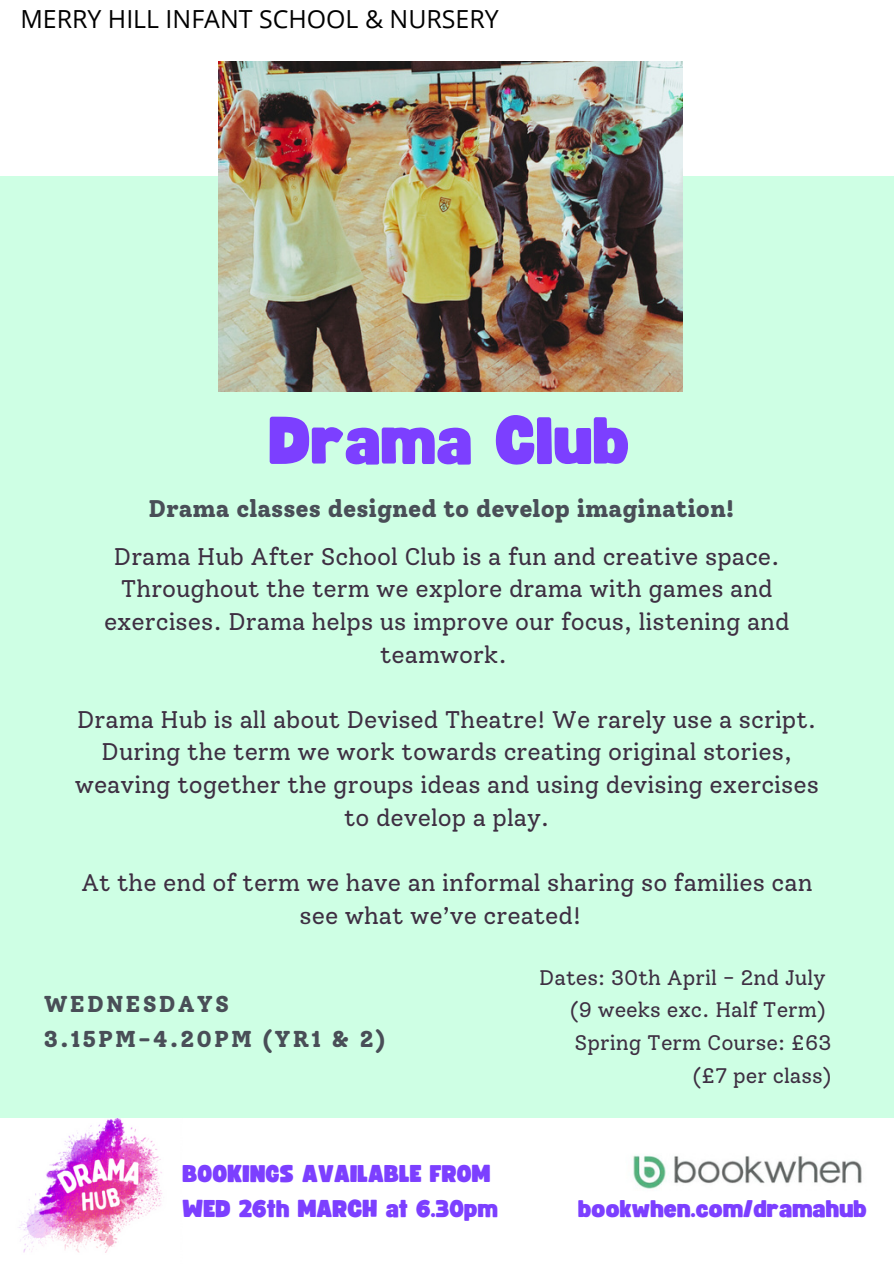
<style>
.page{position:relative;width:894px;height:1264px;background:#fff}
.page>*{position:absolute;margin:0;border:0;box-sizing:border-box;transform-origin:0 0}
.t1{font:65.85px "Funtastic";color:#7c3fff}
.t2{font:24.9px "Open Sans";color:#000}
.t3{font:24px/32.7px "Solway";color:#3e2f42;text-align:center}
.t4{font:24px/34.8px "Funtastic";color:#7c3fff}
.t5{font:800 24px "Solway";color:#494e57}
.t6{font:800 22.8px/34.5px "Solway";letter-spacing:.09em;color:#494e57}
.t7{font:21px "Solway";color:#3e2f42}
</style>
<div class="page">
<div style="left:0;top:0;width:893px;height:1263px;background:#ceffe4"></div>
<div style="left:0;top:0;width:893px;height:176px;background:#fff"></div>
<div style="left:102px;top:1118px;width:791px;height:145px;background:#fff"></div>
<img style="left:0;top:1118px;width:163px;height:145px">
<img style="left:633px;top:1155px;width:229px;height:34px">
<img style="left:218px;top:61px;width:464px;height:331px">
<p class="t2" style="left:20px;top:1px;width:480px">MERRY HILL INFANT SCHOOL &amp; NURSERY</p>
<h5 class="t1" style="left:269px;top:411px;width:362px">Drama Club</h5>
<p class="t5" style="left:148px;top:493px;width:587px">Drama classes designed to develop imagination!</p>
<p class="t3" style="left:104px;top:540px;width:687px">Drama Hub After School Club is a fun and creative space.<br>Throughout the term we explore drama with games and exercises. Drama helps us improve our focus, listening and teamwork.</p>
<h1 class="t3" style="left:75px;top:703px;width:745px">Drama Hub is all about Devised Theatre! We rarely use a script.<br>During the term we work towards creating original stories, weaving together the groups ideas and using devising exercises to develop a play.</h1>
<h4 class="t3" style="left:81px;top:866px;width:732px">At the end of term we have an informal sharing so families can see what we’ve created!</h4>
<h5 class="t6" style="left:44px;top:987px;width:343px">WEDNESDAYS<br>3.15PM-4.20PM (YR1 &amp; 2)</h5>
<h5 class="t4" style="left:183px;top:1157px;width:317px">BOOKINGS AVAILABLE FROM<br>WED 26th MARCH at 6.30pm</h5>
<h2 class="t7" style="left:539px;top:964px;width:288px">Dates: 30th April - 2nd July</h2>
<p class="t7" style="left:570px;top:997px;width:257px">(9 weeks exc. Half Term)</p>
<p class="t7" style="left:574px;top:1029px;width:258px">Spring Term Course: £63</p>
<p class="t7" style="left:692px;top:1062px;width:140px">(£7 per class)</p>
<h3 class="t4" style="left:578px;top:1192px;width:290px">bookwhen.com/dramahub</h3>
</div>
